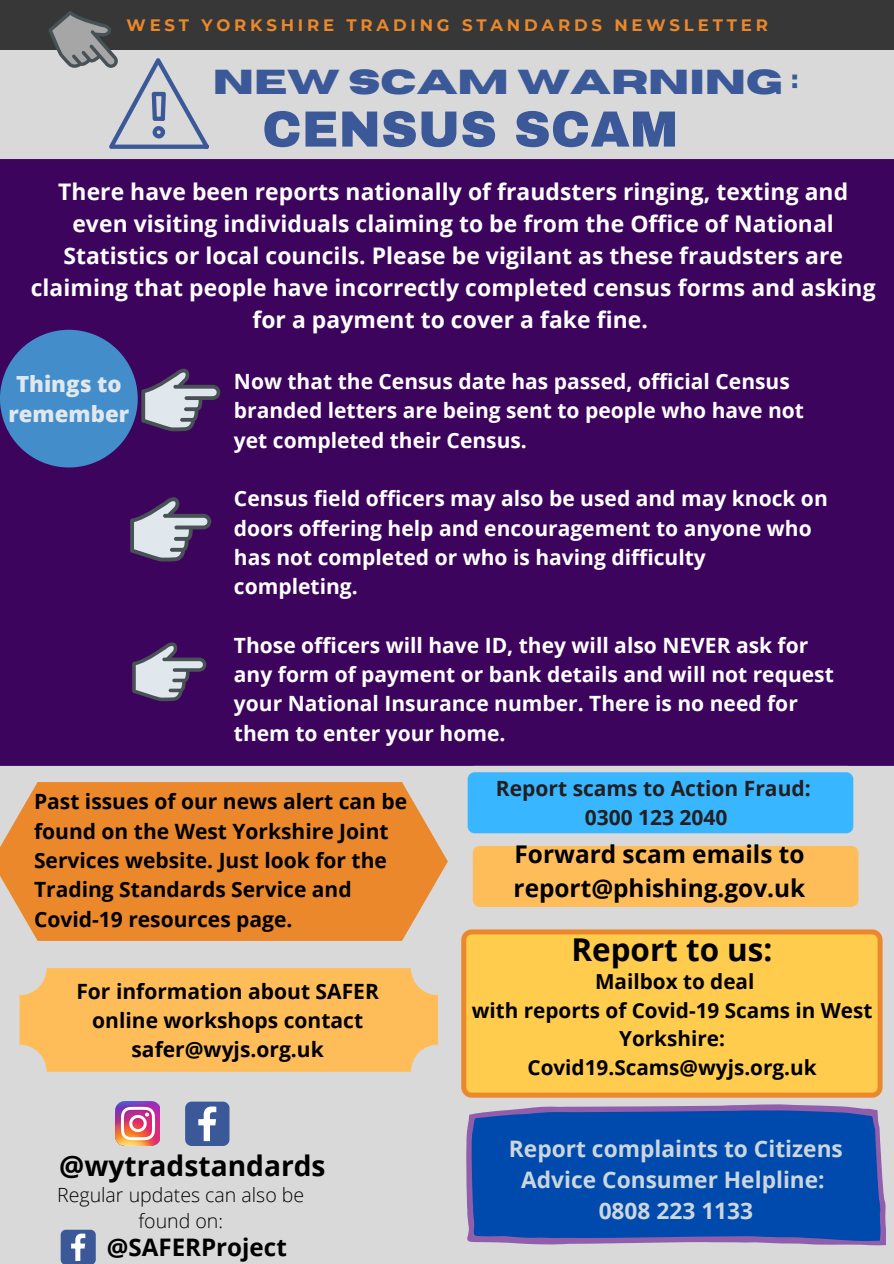
<style>
.page{position:relative;width:894px;height:1264px;background:#fff}
.page>*{position:absolute;margin:0;border:0;box-sizing:border-box;transform-origin:0 0}
.t1{font:900 50.85px "Archivo";color:#3b5998}
.t2{font:700 34.5px "Horizon";color:#3b5998}
.t3{font:700 31.35px "Open Sans";color:#000}
.t4{font:700 28.2px "Open Sans";color:#000}
.t5{font:700 24.45px/34px "Open Sans";color:#000}
.t6{font:700 24.15px "Open Sans";color:#000}
.t7{font:700 22.8px/32px "Open Sans";letter-spacing:.005em;color:#fff;text-align:center}
.t8{font:700 22.65px/31.3px "Open Sans";color:#ccd6dd;text-align:center}
.t9{font:800 22.2px/30.5px "Open Sans";color:#e1e8ed;text-align:center}
.t10{font:700 21px/29.2px "Open Sans";color:#fff}
.t11{font:700 21px/29.2px "Open Sans";color:#000}
.t12{font:700 21px "Open Sans";color:#231f20}
.t13{font:700 20.7px/29px "Open Sans";color:#000;text-align:center}
.t14{font:300 19.5px/26.8px "Open Sans";color:#000;text-align:center}
.t15{font:700 16.5px "Montserrat";letter-spacing:.23em;color:#ea882b}
</style>
<div class="page">
<div style="left:0;top:0;width:893px;height:1263px;background:#d9d9d9"></div>
<div style="left:0;top:0;width:893px;height:49px;background:#373737"></div>
<svg style="left:461px;top:929px;width:421px;height:168px;background:#fdc64a"></svg>
<img style="left:116px;top:1101px;width:44px;height:44px">
<svg style="left:185px;top:1101px;width:44px;height:44px;background:#5f77aa"></svg>
<svg style="left:61px;top:1229px;width:35px;height:34px"></svg>
<svg style="left:0;top:782px;width:448px;height:158px;background:#e88e39"></svg>
<svg style="left:42px;top:11px;width:168px;height:138px"></svg>
<div style="left:20px;top:968px;width:418px;height:103px;background:#ffbd59;border-radius:27px"></div>
<div style="left:0;top:159px;width:893px;height:607px;background:#3d045d"></div>
<svg style="left:466px;top:1104px;width:420px;height:141px;background:#1853af"></svg>
<svg style="left:132px;top:641px;width:75px;height:60px;background:#7f6c93"></svg>
<svg style="left:130px;top:496px;width:81px;height:65px;background:#806f94"></svg>
<svg style="left:0;top:330px;width:221px;height:137px;background:#4b599c"></svg>
<svg style="left:467px;top:772px;width:392px;height:135px;background:#a2bdb1"></svg>
<p class="t15" style="left:127px;top:15px;width:642px">WEST YORKSHIRE TRADING STANDARDS NEWSLETTER</p>
<p class="t2" style="left:213px;top:65px;width:587px">NEW SCAM WARNING :</p>
<p class="t1" style="left:262px;top:102px;width:417px">CENSUS SCAM</p>
<p class="t7" style="left:31px;top:175px;width:846px">There have been reports nationally of fraudsters ringing, texting and even visiting individuals claiming to be from the Office of National Statistics or local councils. Please be vigilant as these fraudsters are claiming that people have incorrectly completed census forms and asking for a payment to cover a fake fine.</p>
<p class="t10" style="left:234px;top:366px;width:571px">Now that the Census date has passed, official Census branded letters are being sent to people who have not yet completed their Census.</p>
<p class="t10" style="left:234px;top:483px;width:595px">Census field officers may also be used and may knock on doors offering help and encouragement to anyone who has not completed or who is having difficulty completing.</p>
<p class="t10" style="left:234px;top:630px;width:601px">Those officers will have ID, they will also NEVER ask for any form of payment or bank details and will not request your National Insurance number. There is no need for them to enter your home.</p>
<p class="t9" style="left:8px;top:368px;width:122px">Things to remember</p>
<p class="t11" style="left:34px;top:786px;width:374px">Past issues of our news alert can be found on the West Yorkshire Joint<br>Services website. Just look for the<br>Trading Standards Service and<br>Covid-19 resources page.</p>
<p class="t11" style="left:76px;top:975px;width:304px;text-align:center">For information about SAFER online workshops contact safer@wyjs.org.uk</p>
<p class="t4" style="left:59px;top:1145px;width:268px">@wytradstandards</p>
<p class="t14" style="left:57px;top:1180px;width:248px">Regular updates can also be found on:</p>
<p class="t6" style="left:107px;top:1230px;width:181px">@SAFERProject</p>
<p class="t12" style="left:496px;top:773px;width:316px">Report scams to Action Fraud:</p>
<p class="t12" style="left:584px;top:802px;width:144px">0300 123 2040</p>
<p class="t5" style="left:513px;top:836px;width:293px">Forward scam emails to report@phishing.gov.uk</p>
<p class="t3" style="left:571px;top:927px;width:202px">Report to us:</p>
<p class="t13" style="left:595px;top:966px;width:161px">Mailbox to deal</p>
<p class="t13" style="left:471px;top:994px;width:402px">with reports of Covid-19 Scams in West<br>Yorkshire:</p>
<p class="t13" style="left:527px;top:1052px;width:290px">Covid19.Scams@wyjs.org.uk</p>
<p class="t8" style="left:509px;top:1132px;width:335px">Report complaints to Citizens<br>Advice Consumer Helpline:</p>
<p class="t8" style="left:598px;top:1194px;width:156px">0808 223 1133</p>
</div>
